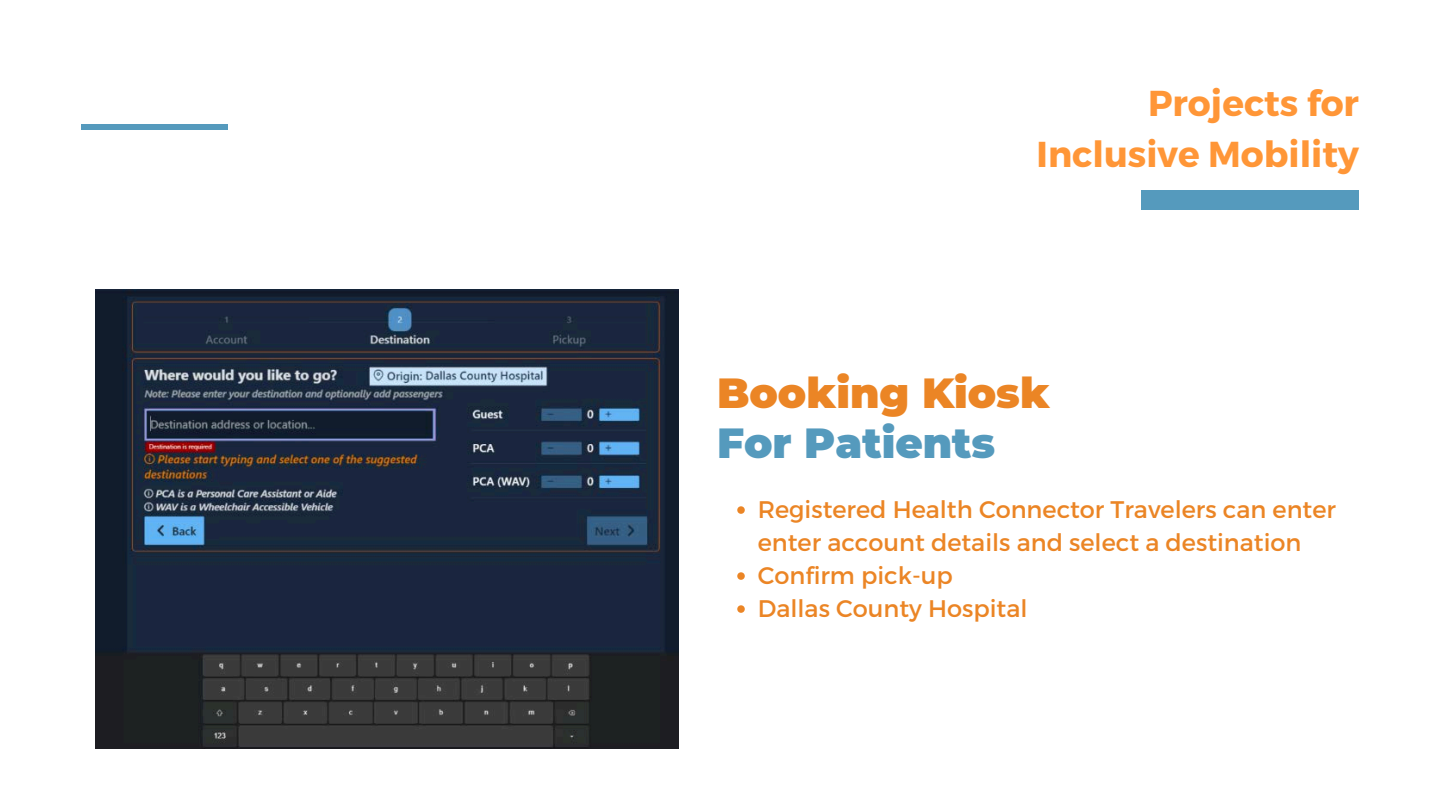
<style>
.page{position:relative;width:1440px;height:810px;background:#fff}
.page>*{position:absolute;margin:0;border:0;box-sizing:border-box;transform-origin:0 0}
.t1{font:900 42px "Montserrat";color:#eb8525}
.t2{font:900 42px "Montserrat";color:#559abd}
.t3{font:700 36px/50.2px "Montserrat";color:#ff9637;text-align:right}
.t4{font:24px/33px "Montserrat";color:#eb8525}
</style>
<div class="page">
<div style="left:1142px;top:190px;width:217px;height:19px;background:#559abd"></div>
<div style="left:81px;top:124px;width:146px;height:5px;background:#559abd"></div>
<img style="left:96px;top:289px;width:583px;height:459px">
<svg style="left:737px;top:506px;width:8px;height:8px"></svg>
<svg style="left:737px;top:572px;width:8px;height:8px"></svg>
<svg style="left:737px;top:605px;width:8px;height:8px"></svg>
<p class="t3" style="left:1037px;top:77px;width:324px">Projects for<br>Inclusive Mobility</p>
<h1 class="t1" style="left:717px;top:367px;width:334px">Booking Kiosk</h1>
<h1 class="t2" style="left:717px;top:417px;width:280px">For Patients</h1>
<p class="t4" style="left:758px;top:491px;width:580px">Registered Health Connector Travelers can enter enter account details and select a destination</p>
<p class="t4" style="left:758px;top:557px;width:197px">Confirm pick-up</p>
<p class="t4" style="left:758px;top:590px;width:271px">Dallas County Hospital</p>
</div>
